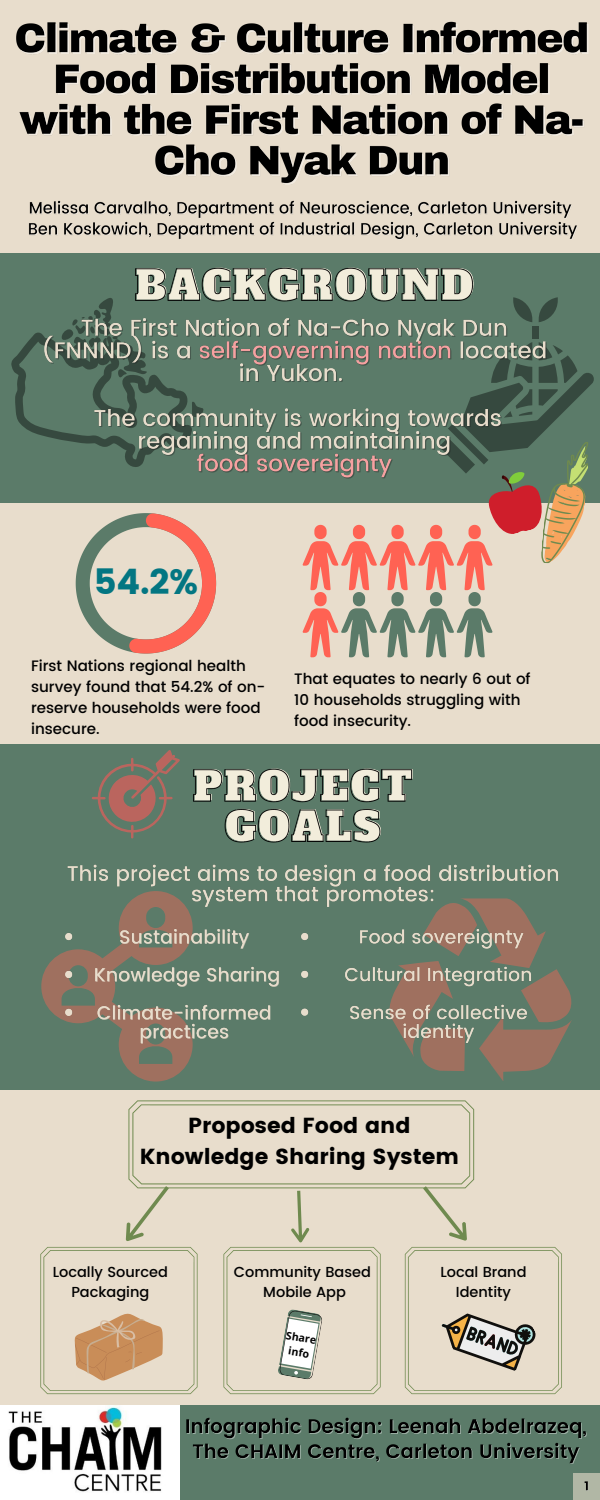
<style>
.page{position:relative;width:600px;height:1500px;background:#e8ddcc}
.page>*{position:absolute;margin:0;border:0;box-sizing:border-box;transform-origin:0 0}
.t1{font:35.1px "Poppins";color:#037682}
.t2{font:21.7px/30.4px "Poppins";color:#000;text-align:center}
.t3{font:500 15.1px/21px "Poppins";color:#000}
.t4{font:500 14.5px "Poppins";color:#000}
.t5{font:700 10.6px "Open Sans";color:#000}
</style>
<div class="page">
<div style="left:0;top:253px;width:600px;height:249px;background:#5b7b69"></div>
<svg style="left:11px;top:298px;width:102px;height:137px"></svg>
<svg style="left:513px;top:297px;width:17px;height:13px"></svg>
<svg style="left:541px;top:297px;width:17px;height:21px"></svg>
<svg style="left:76px;top:513px;width:140px;height:141px"></svg>
<svg style="left:303px;top:345px;width:291px;height:312px"></svg>
<img style="left:16px;top:21px;width:573px;height:164px">
<svg style="left:40px;top:1100px;width:522px;height:294px"></svg>
<img style="left:41px;top:310px;width:508px;height:196px">
<div style="left:0;top:744px;width:600px;height:346px;background:#5b7b69"></div>
<svg style="left:92px;top:750px;width:88px;height:88px"></svg>
<svg style="left:41px;top:913px;width:152px;height:169px"></svg>
<svg style="left:409px;top:913px;width:163px;height:168px"></svg>
<div style="left:0;top:1405px;width:600px;height:95px;background:#5b7b69"></div>
<img style="left:0;top:1405px;width:180px;height:95px">
<div style="left:573px;top:1473px;width:27px;height:27px;background:#b1b7a5"></div>
<img style="left:29px;top:200px;width:548px;height:40px">
<img style="left:301px;top:923px;width:232px;height:125px">
<img style="left:64px;top:923px;width:215px;height:126px">
<img style="left:193px;top:768px;width:220px;height:75px">
<img style="left:67px;top:864px;width:491px;height:49px">
<img style="left:135px;top:267px;width:341px;height:47px">
<img style="left:186px;top:1417px;width:401px;height:47px">
<img style="left:584px;top:1481px;width:4px;height:10px">
<p class="t1" style="left:94px;top:561px;width:106px">54.2%</p>
<p class="t3" style="left:31px;top:656px;width:236px">First Nations regional health survey found that 54.2% of on&shy;reserve households were food insecure.</p>
<p class="t3" style="left:294px;top:668px;width:238px">That equates to nearly 6 out of<br>10 households struggling with food insecurity.</p>
<p class="t2" style="left:140px;top:1110px;width:321px">Proposed Food and<br>Knowledge Sharing System</p>
<p class="t4" style="left:53px;top:1264px;width:117px">Locally Sourced</p>
<p class="t4" style="left:71px;top:1283px;width:79px">Packaging</p>
<p class="t4" style="left:234px;top:1264px;width:138px">Community Based</p>
<p class="t4" style="left:263px;top:1283px;width:84px">Mobile App</p>
<p class="t5" style="left:287px;top:1328px;width:32px;rotate:9deg">Share</p>
<p class="t5" style="left:290px;top:1343px;width:22px;rotate:9deg">info</p>
<p class="t4" style="left:440px;top:1264px;width:88px">Local Brand</p>
<p class="t4" style="left:456px;top:1283px;width:57px">Identity</p>
</div>
